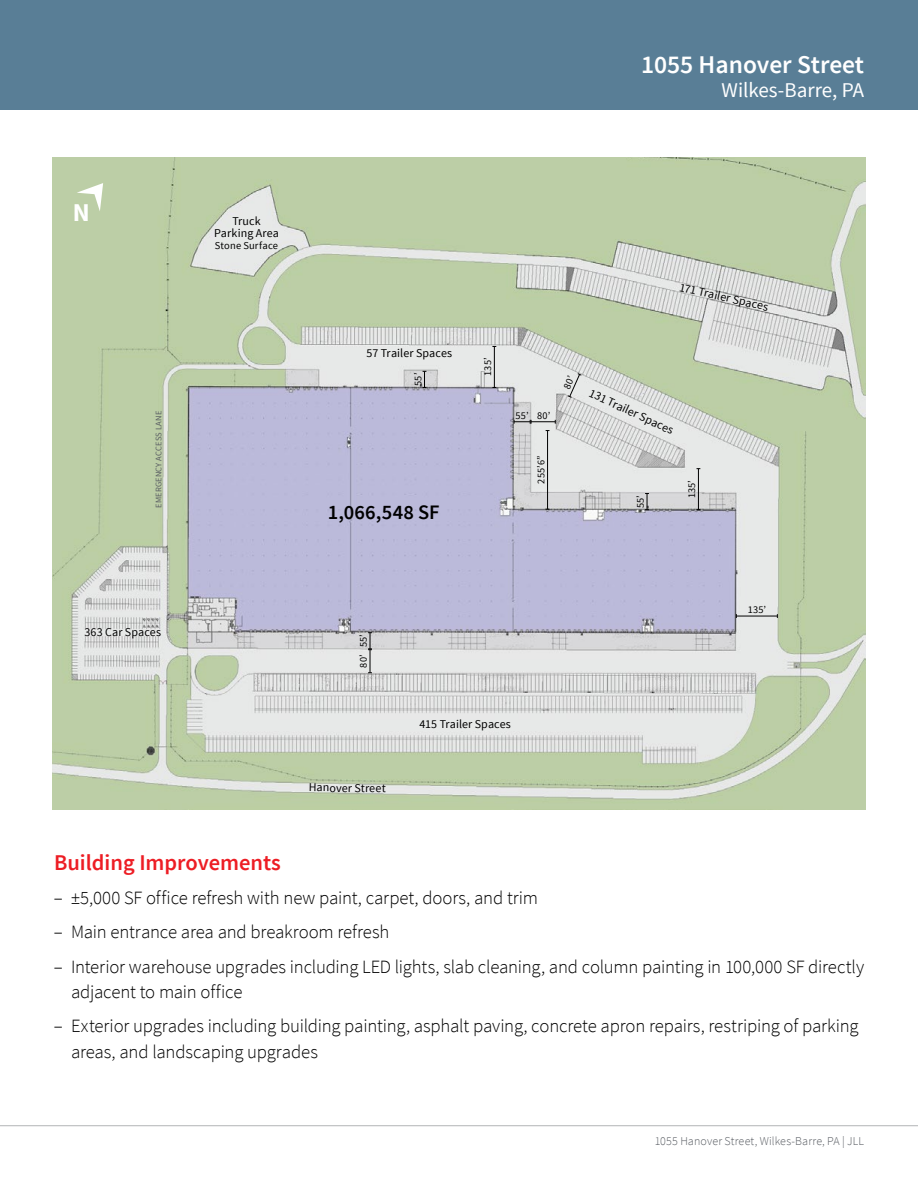
<style>
.page{position:relative;width:918px;height:1188px;background:#fff}
.page>*{position:absolute;margin:0;border:0;box-sizing:border-box;transform-origin:0 0}
.t1{font:700 25.65px "Source Sans Pro";color:#fff}
.t2{font:600 25.5px "Source Sans Pro";color:#fff}
.t3{font:600 22.5px "Source Sans Pro";color:#ed1d24}
.t4{font:21px "Source Sans Pro";color:#fff}
.t5{font:600 20.55px "Source Sans Pro";letter-spacing:.01em;color:#000}
.t6{font:300 18.75px/25.5px "Source Sans Pro";letter-spacing:-.01em;color:#000}
.t7{font:12px/12px "Source Sans Pro";letter-spacing:.01em;color:#000;text-align:center}
.t8{font:300 12px "Source Sans Pro";letter-spacing:.01em;color:#575b61}
.t9{font:10.5px "Source Sans Pro";letter-spacing:.015em;color:#000}
.t10{font:10.2px "Source Sans Pro";letter-spacing:.025em;color:#000}
.t11{font:8.55px "Source Sans Pro";letter-spacing:.02em;color:#575b61}
</style>
<div class="page">
<div style="left:0;top:0;width:918px;height:110px;background:#597e96"></div>
<img style="left:52px;top:158px;width:814px;height:652px">
<svg style="left:77px;top:183px;width:26px;height:28px"></svg>
<hr style="left:736px;top:616px;width:41px;height:1px;background:#000">
<hr style="left:698px;top:469px;width:1px;height:41px;background:#000">
<hr style="left:494px;top:346px;width:1px;height:41px;background:#000">
<hr style="left:547px;top:431px;width:1px;height:78px;background:#000">
<svg style="left:368px;top:632px;width:4px;height:41px"></svg>
<svg style="left:645px;top:493px;width:4px;height:17px"></svg>
<svg style="left:423px;top:371px;width:3px;height:17px"></svg>
<svg style="left:514px;top:420px;width:42px;height:4px"></svg>
<hr style="left:0;top:1125px;width:918px;height:1px;background:#b2b4b6">
<svg style="left:563px;top:373px;width:19px;height:25px"></svg>
<h1 class="t1" style="left:73px;top:196px;width:18px">N</h1>
<p class="t11" style="left:153px;top:508px;width:99px;rotate:-90deg">EMERGENCY ACCESS LANE</p>
<p class="t7" style="left:84px;top:626px;width:78px">363 Car Spaces</p>
<h2 class="t2" style="left:641px;top:49px;width:224px">1055 Hanover Street</h2>
<p class="t4" style="left:722px;top:77px;width:144px">Wilkes-Barre, PA</p>
<p class="t7" style="left:214px;top:216px;width:66px">Truck<br>Parking Area</p>
<p class="t9" style="left:215px;top:239px;width:65px">Stone Surface</p>
<p class="t7" style="left:367px;top:348px;width:87px">57 Trailer Spaces</p>
<p class="t10" style="left:412px;top:386px;width:14px;rotate:-90deg">55’</p>
<p class="t5" style="left:328px;top:499px;width:113px">1,066,548 SF</p>
<p class="t10" style="left:482px;top:376px;width:20px;rotate:-90deg">135’</p>
<p class="t10" style="left:516px;top:409px;width:14px">55’</p>
<p class="t10" style="left:537px;top:409px;width:15px">80’</p>
<p class="t10" style="left:535px;top:484px;width:30px;rotate:-90deg">255’6”</p>
<p class="t10" style="left:357px;top:647px;width:14px;rotate:-90deg">55’</p>
<p class="t10" style="left:357px;top:668px;width:15px;rotate:-90deg">80’</p>
<p class="t7" style="left:309px;top:781px;width:78px;rotate:1deg">Hanover Street</p>
<p class="t7" style="left:419px;top:718px;width:93px">415 Trailer Spaces</p>
<p class="t7" style="left:681px;top:281px;width:92px;rotate:13deg">171 Trailer Spaces</p>
<p class="t7" style="left:592px;top:387px;width:93px;rotate:25deg">131 Trailer Spaces</p>
<p class="t10" style="left:634px;top:508px;width:14px;rotate:-90deg">55’</p>
<p class="t10" style="left:686px;top:498px;width:20px;rotate:-90deg">135’</p>
<p class="t10" style="left:748px;top:603px;width:20px">135’</p>
<p class="t3" style="left:54px;top:849px;width:228px">Building Improvements</p>
<p class="t6" style="left:54px;top:886px;width:486px">– ±5,000 SF office refresh with new paint, carpet, doors, and trim</p>
<p class="t6" style="left:54px;top:920px;width:337px">– Main entrance area and breakroom refresh</p>
<p class="t6" style="left:71px;top:954px;width:795px;text-indent:-17px">– Interior warehouse upgrades including LED lights, slab cleaning, and column painting in 100,000 SF directly adjacent to main office</p>
<p class="t6" style="left:71px;top:1013px;width:789px;text-indent:-17px">– Exterior upgrades including building painting, asphalt paving, concrete apron repairs, restriping of parking areas, and landscaping upgrades</p>
<p class="t8" style="left:655px;top:1134px;width:211px">1055 Hanover Street, Wilkes-Barre, PA | JLL</p>
</div>
